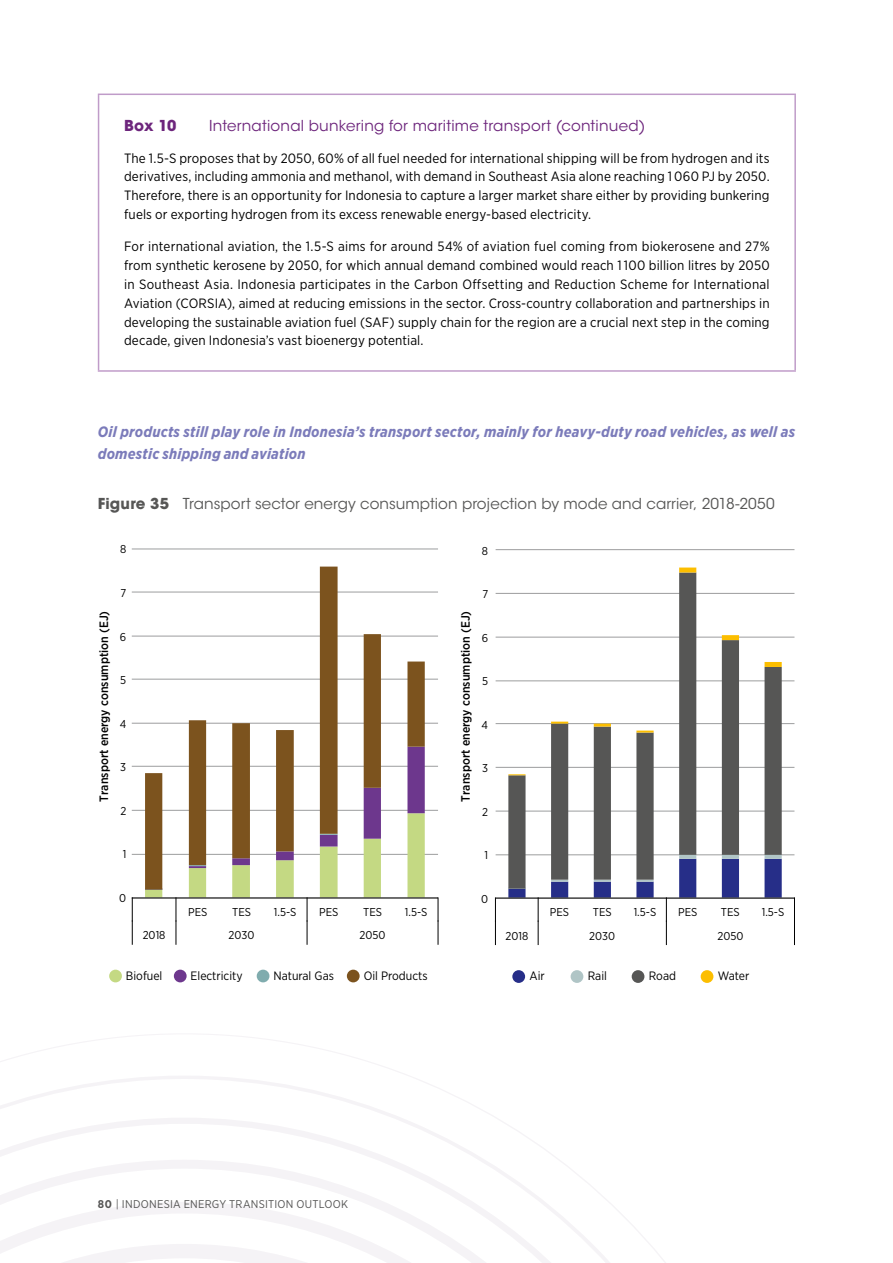
<style>
.page{position:relative;width:893px;height:1263px;background:#fff}
.page>*{position:absolute;margin:0;border:0;box-sizing:border-box;transform-origin:0 0}
.t1{font:italic 700 15px/21px "Gotham Narrow";letter-spacing:.01em;color:#7b7bba}
.t2{font:15px "ITC Avant Garde Std";letter-spacing:.005em;color:#565655}
.t3{font:15px "ITC Avant Garde Std";letter-spacing:.015em;color:#6d257c}
.t4{font:700 15px "ITC Avant Garde Std";color:#6d257c}
.t5{font:13.5px/18.9px "Gotham Narrow";letter-spacing:.01em;color:#000;text-align:justify}
.t6{font:500 12.15px "Gotham Narrow";color:#000}
.t7{font:12.15px "Gotham Narrow";color:#000}
.t8{font:11.4px "Gotham Narrow";color:#000}
.t9{font:11.25px "Gotham Narrow";letter-spacing:.02em;color:#565655}
.s1{font-weight:700}
</style>
<div class="page">
<svg style="left:0;top:1075px;width:666px;height:188px"></svg>
<svg style="left:0;top:1202px;width:637px;height:61px"></svg>
<hr style="left:98px;top:94px;width:698px;height:1px;background:#c09cc9">
<hr style="left:98px;top:95px;width:1px;height:275px;background:#c09cc9">
<hr style="left:794px;top:95px;width:2px;height:275px;background:#c09cc9">
<hr style="left:98px;top:370px;width:698px;height:2px;background:#c09cc9">
<div style="left:109px;top:970px;width:13px;height:12px;background:#c4d983;border-radius:50%"></div>
<div style="left:174px;top:970px;width:13px;height:12px;background:#6d378d;border-radius:50%"></div>
<div style="left:257px;top:970px;width:12px;height:12px;background:#80acae;border-radius:50%"></div>
<div style="left:347px;top:970px;width:13px;height:12px;background:#7c531e;border-radius:50%"></div>
<div style="left:512px;top:970px;width:13px;height:13px;background:#262e88;border-radius:50%"></div>
<div style="left:571px;top:970px;width:12px;height:13px;background:#b0c5c6;border-radius:50%"></div>
<div style="left:632px;top:970px;width:12px;height:13px;background:#565655;border-radius:50%"></div>
<div style="left:701px;top:970px;width:12px;height:13px;background:#fcbe00;border-radius:50%"></div>
<hr style="left:496px;top:854px;width:298px;height:1px;background:#9c9d9e">
<hr style="left:496px;top:811px;width:298px;height:1px;background:#9c9d9e">
<hr style="left:496px;top:767px;width:298px;height:1px;background:#9c9d9e">
<hr style="left:496px;top:723px;width:298px;height:1px;background:#9c9d9e">
<hr style="left:496px;top:681px;width:298px;height:1px;background:#9c9d9e">
<hr style="left:496px;top:637px;width:298px;height:1px;background:#9c9d9e">
<hr style="left:496px;top:593px;width:298px;height:1px;background:#9c9d9e">
<hr style="left:496px;top:549px;width:298px;height:1px;background:#9c9d9e">
<svg style="left:508px;top:775px;width:274px;height:84px"></svg>
<svg style="left:508px;top:567px;width:274px;height:208px"></svg>
<hr style="left:496px;top:897px;width:298px;height:2px;background:#000">
<hr style="left:132px;top:854px;width:306px;height:1px;background:#9c9d9e">
<hr style="left:132px;top:810px;width:306px;height:1px;background:#9c9d9e">
<hr style="left:132px;top:766px;width:306px;height:1px;background:#9c9d9e">
<hr style="left:132px;top:723px;width:306px;height:1px;background:#9c9d9e">
<hr style="left:132px;top:679px;width:306px;height:1px;background:#9c9d9e">
<hr style="left:132px;top:636px;width:306px;height:1px;background:#9c9d9e">
<hr style="left:132px;top:592px;width:306px;height:1px;background:#9c9d9e">
<hr style="left:132px;top:549px;width:306px;height:1px;background:#9c9d9e">
<svg style="left:145px;top:567px;width:280px;height:180px"></svg>
<hr style="left:132px;top:897px;width:306px;height:1px;background:#000">
<svg style="left:438px;top:898px;width:1px;height:46px"></svg>
<svg style="left:145px;top:747px;width:280px;height:197px"></svg>
<svg style="left:132px;top:898px;width:1px;height:46px"></svg>
<svg style="left:794px;top:898px;width:1px;height:46px"></svg>
<svg style="left:508px;top:859px;width:274px;height:85px"></svg>
<svg style="left:495px;top:898px;width:1px;height:46px"></svg>
<p class="t4" style="left:124px;top:116px;width:54px">Box 10</p>
<p class="t3" style="left:209px;top:116px;width:438px">International bunkering for maritime transport (continued)</p>
<p class="t5" style="left:124px;top:148px;width:647px">The 1.5-S proposes that by 2050, 60% of all fuel needed for international shipping will be from hydrogen and its derivatives, including ammonia and methanol, with demand in Southeast Asia alone reaching 1 060 PJ by 2050.<br>Therefore, there is an opportunity for Indonesia to capture a larger market share either by providing bunkering fuels or exporting hydrogen from its excess renewable energy-based electricity.</p>
<p class="t5" style="left:124px;top:236px;width:647px">For international aviation, the 1.5-S aims for around 54% of aviation fuel coming from biokerosene and 27% from synthetic kerosene by 2050, for which annual demand combined would reach 1 100 billion litres by 2050 in Southeast Asia. Indonesia participates in the Carbon Offsetting and Reduction Scheme for International Aviation (CORSIA), aimed at reducing emissions in the sector. Cross-country collaboration and partnerships in developing the sustainable aviation fuel (SAF) supply chain for the region are a crucial next step in the coming decade, given Indonesia’s vast bioenergy potential.</p>
<p class="t1" style="left:98px;top:422px;width:699px">Oil products still play role in Indonesia’s transport sector, mainly for heavy-duty road vehicles, as well as domestic shipping and aviation</p>
<p class="t2" style="left:98px;top:495px;width:678px"><span class="s1">Figure 35</span> Transport sector energy consumption projection by mode and carrier, 2018-2050</p>
<p class="t8" style="left:120px;top:542px;width:8px">8</p>
<p class="t8" style="left:482px;top:543px;width:8px">8</p>
<p class="t8" style="left:120px;top:586px;width:7px">7</p>
<p class="t8" style="left:482px;top:587px;width:7px">7</p>
<p class="t6" style="left:96px;top:802px;width:192px;rotate:-90deg">Transport energy consumption (EJ)</p>
<p class="t6" style="left:458px;top:802px;width:192px;rotate:-90deg">Transport energy consumption (EJ)</p>
<p class="t8" style="left:120px;top:630px;width:8px">6</p>
<p class="t8" style="left:120px;top:673px;width:8px">5</p>
<p class="t8" style="left:120px;top:717px;width:8px">4</p>
<p class="t8" style="left:120px;top:760px;width:7px">3</p>
<p class="t8" style="left:482px;top:631px;width:8px">6</p>
<p class="t8" style="left:482px;top:674px;width:8px">5</p>
<p class="t8" style="left:482px;top:717px;width:8px">4</p>
<p class="t8" style="left:482px;top:761px;width:7px">3</p>
<p class="t8" style="left:120px;top:804px;width:7px">2</p>
<p class="t8" style="left:482px;top:805px;width:7px">2</p>
<p class="t8" style="left:123px;top:847px;width:5px">1</p>
<p class="t8" style="left:485px;top:848px;width:5px">1</p>
<p class="t8" style="left:119px;top:891px;width:9px">0</p>
<p class="t8" style="left:481px;top:891px;width:9px">0</p>
<p class="t8" style="left:188px;top:905px;width:21px">PES</p>
<p class="t8" style="left:232px;top:905px;width:20px">TES</p>
<p class="t8" style="left:274px;top:905px;width:24px">1.5-S</p>
<p class="t8" style="left:319px;top:905px;width:21px">PES</p>
<p class="t8" style="left:363px;top:905px;width:20px">TES</p>
<p class="t8" style="left:405px;top:905px;width:24px">1.5-S</p>
<p class="t8" style="left:550px;top:905px;width:21px">PES</p>
<p class="t8" style="left:593px;top:905px;width:20px">TES</p>
<p class="t8" style="left:634px;top:905px;width:24px">1.5-S</p>
<p class="t8" style="left:678px;top:905px;width:21px">PES</p>
<p class="t8" style="left:721px;top:905px;width:20px">TES</p>
<p class="t8" style="left:762px;top:905px;width:24px">1.5-S</p>
<p class="t8" style="left:143px;top:928px;width:24px">2018</p>
<p class="t8" style="left:229px;top:928px;width:27px">2030</p>
<p class="t8" style="left:360px;top:928px;width:27px">2050</p>
<p class="t8" style="left:505px;top:928px;width:24px">2018</p>
<p class="t8" style="left:589px;top:928px;width:27px">2030</p>
<p class="t8" style="left:717px;top:928px;width:27px">2050</p>
<p class="t7" style="left:126px;top:968px;width:38px">Biofuel</p>
<p class="t7" style="left:191px;top:968px;width:54px">Electricity</p>
<p class="t7" style="left:273px;top:968px;width:62px">Natural Gas</p>
<p class="t7" style="left:364px;top:968px;width:65px">Oil Products</p>
<p class="t7" style="left:529px;top:968px;width:17px">Air</p>
<p class="t7" style="left:588px;top:968px;width:21px">Rail</p>
<p class="t7" style="left:649px;top:968px;width:29px">Road</p>
<p class="t7" style="left:718px;top:968px;width:33px">Water</p>
<p class="t9" style="left:98px;top:1197px;width:252px"><span class="s1">80</span> | INDONESIA ENERGY TRANSITION OUTLOOK</p>
</div>
